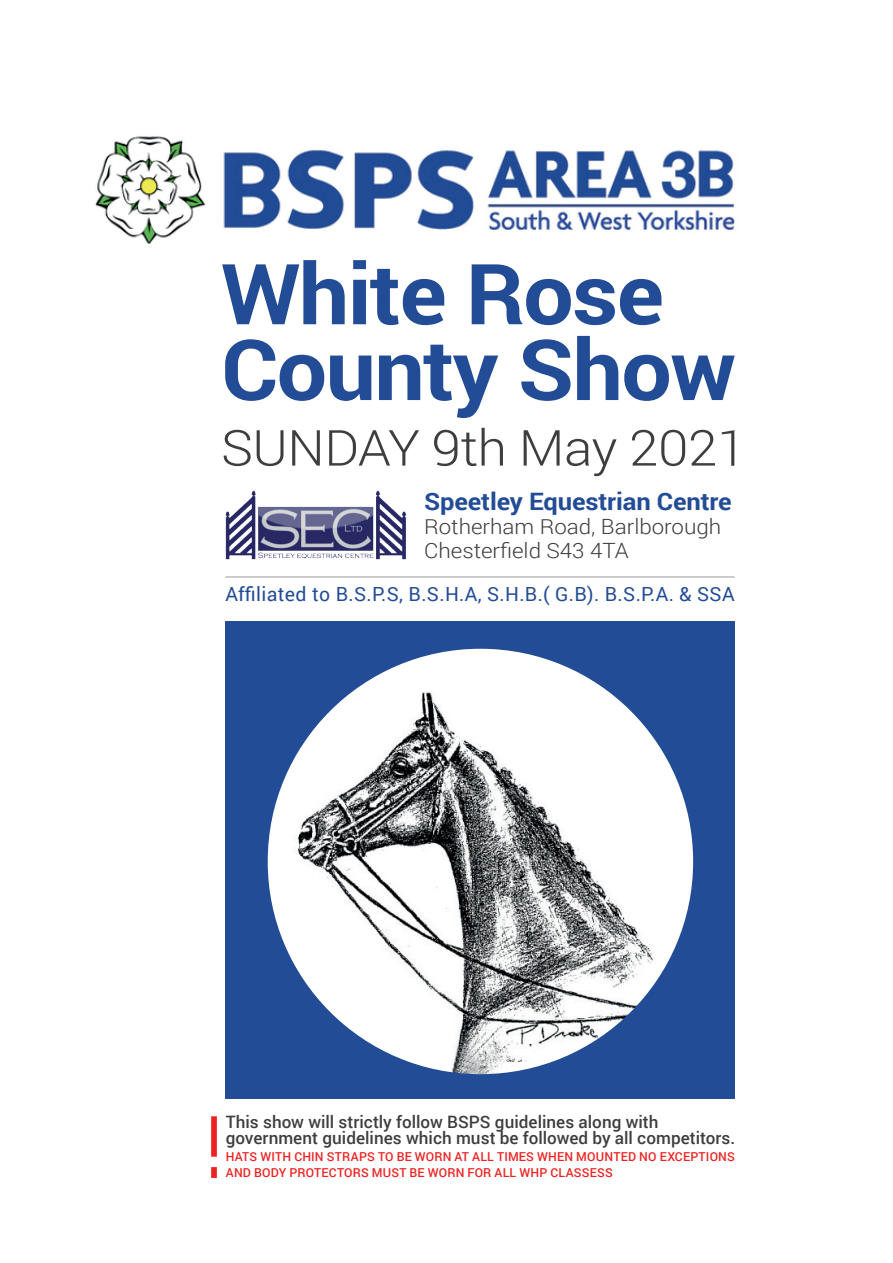
<style>
.page{position:relative;width:893px;height:1263px;background:#fff}
.page>*{position:absolute;margin:0;border:0;box-sizing:border-box;transform-origin:0 0}
.t1{font:700 84.15px/75.8px "Roboto";letter-spacing:-.02em;color:#234c96;scale:1.06 1}
.t2{font:300 49.65px "Roboto";letter-spacing:-.01em;color:#3e3e3f;scale:1.06 1}
.t3{font:700 24px "Roboto";letter-spacing:-.005em;color:#234c96;scale:1.06 1}
.t4{font:300 21px/24px "Roboto";color:#3e3e3f;scale:1.06 1}
.t5{font:19.5px "Roboto";letter-spacing:.015em;color:#234c96}
.t6{font:500 17.1px/16.5px "Roboto";color:#3e3e3f}
.t7{font:500 12.3px/16.5px "Roboto";letter-spacing:.015em;color:#ec2322}
</style>
<div class="page">
<img style="left:95px;top:136px;width:640px;height:108px">
<img style="left:225px;top:490px;width:181px;height:69px">
<svg style="left:211px;top:1116px;width:6px;height:62px"></svg>
<hr style="left:225px;top:576px;width:510px;height:2px;background:#bcbdc0">
<div style="left:225px;top:621px;width:510px;height:477px;background:#234c96"></div>
<svg style="left:264px;top:645px;width:432px;height:432px;fill:#fff"></svg>
<img style="left:275px;top:681px;width:417px;height:392px">
<h1 class="t1" style="left:221px;top:253px;width:487px">White Rose<br>County Show</h1>
<h2 class="t2" style="left:221px;top:413px;width:497px">SUNDAY 9th May 2021</h2>
<h3 class="t3" style="left:424px;top:484px;width:292px">Speetley Equestrian Centre</h3>
<p class="t4" style="left:424px;top:514px;width:282px">Rotherham Road, Barlborough<br>Chesterfield S43 4TA</p>
<p class="t5" style="left:225px;top:580px;width:511px">Affiliated to B.S.P.S, B.S.H.A, S.H.B.( G.B). B.S.P.A. &amp; SSA</p>
<p class="t6" style="left:226px;top:1113px;width:511px">This show will strictly follow BSPS guidelines along with government guidelines which must be followed by all competitors.</p>
<p class="t7" style="left:226px;top:1148px;width:510px">HATS WITH CHIN STRAPS TO BE WORN AT ALL TIMES WHEN MOUNTED NO EXCEPTIONS<br>AND BODY PROTECTORS MUST BE WORN FOR ALL WHP CLASSESS</p>
</div>
